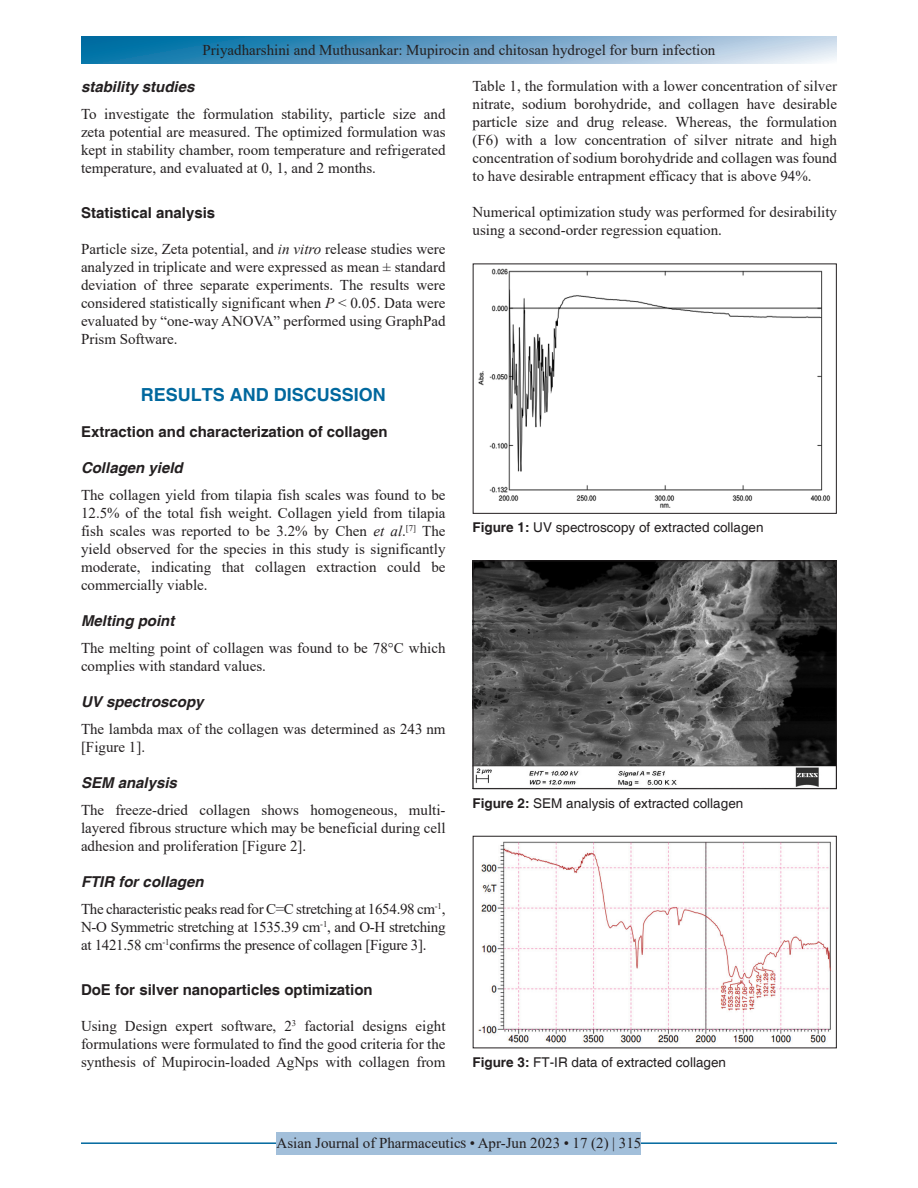
<style>
.page{position:relative;width:918px;height:1188px;background:#fff}
.page>*{position:absolute;margin:0;border:0;box-sizing:border-box;transform-origin:0 0}
.t1{font:700 18px "Helvetica";color:#00689e}
.TX{font:15px/18px "Times New Roman";color:#231f20;text-align:justify}
.H2_No_Above_Space{font:700 15px "Helvetica";color:#231f20}
.t2{font:italic 700 15px "Helvetica";color:#231f20}
.FGC{font:13.5px "Helvetica";color:#231f20}
.s1{font-style:italic}
.s2{font-weight:700}
</style>
<div class="page">
<img style="left:475px;top:563px;width:360px;height:224px">
<div style="left:473px;top:561px;width:364px;height:228px;border:1px solid #231f20"></div>
<img style="left:478px;top:841px;width:353px;height:202px">
<div style="left:473px;top:836px;width:364px;height:212px;border:1px solid #231f20"></div>
<svg style="left:81px;top:37px;width:756px;height:27px;background:#6ba4c8"></svg>
<hr style="left:81px;top:1142px;width:756px;height:2px;background:#00689e">
<div style="left:277px;top:1132px;width:364px;height:22px;background:#a2bfda"></div>
<img style="left:478px;top:268px;width:353px;height:240px">
<div style="left:473px;top:264px;width:364px;height:250px;border:1px solid #231f20"></div>
<p class="TX" style="left:203px;top:41px;width:514px">Priyadharshini and Muthusankar: Mupirocin and chitosan hydrogel for burn infection</p>
<h3 class="t2" style="left:81px;top:77px;width:115px">stability studies</h3>
<p class="TX" style="left:81px;top:104px;width:366px">To investigate the formulation stability, particle size and zeta potential are measured. The optimized formulation was kept in stability chamber, room temperature and refrigerated temperature, and evaluated at 0, 1, and 2 months.</p>
<h2 class="H2_No_Above_Space" style="left:81px;top:203px;width:136px">Statistical analysis</h2>
<p class="TX" style="left:81px;top:239px;width:366px">Particle size, Zeta potential, and <span class="s1">in vitro</span> release studies were analyzed in triplicate and were expressed as mean ± standard deviation of three separate experiments. The results were considered statistically significant when <span class="s1">P</span> &lt; 0.05. Data were evaluated by “one-way ANOVA” performed using GraphPad Prism Software.</p>
<h1 class="t1" style="left:141px;top:384px;width:247px">RESULTS AND DISCUSSION</h1>
<p class="H2_No_Above_Space" style="left:81px;top:422px;width:308px">Extraction and characterization of collagen</p>
<h3 class="t2" style="left:81px;top:458px;width:103px">Collagen yield</h3>
<p class="TX" style="left:81px;top:485px;width:366px">The collagen yield from tilapia fish scales was found to be 12.5% of the total fish weight. Collagen yield from tilapia fish scales was reported to be 3.2% by Chen <span class="s1">et al</span>.<sup>[7]</sup> The yield observed for the species in this study is significantly moderate, indicating that collagen extraction could be commercially viable.</p>
<h3 class="t2" style="left:81px;top:611px;width:95px">Melting point</h3>
<p class="TX" style="left:81px;top:638px;width:366px">The melting point of collagen was found to be 78°C which complies with standard values.</p>
<h3 class="t2" style="left:81px;top:692px;width:124px">UV spectroscopy</h3>
<p class="TX" style="left:81px;top:719px;width:366px">The lambda max of the collagen was determined as 243 nm [Figure 1].</p>
<h3 class="t2" style="left:81px;top:773px;width:97px">SEM analysis</h3>
<p class="TX" style="left:81px;top:800px;width:366px">The freeze-dried collagen shows homogeneous, multi&shy;layered fibrous structure which may be beneficial during cell adhesion and proliferation [Figure 2].</p>
<h3 class="t2" style="left:81px;top:872px;width:124px">FTIR for collagen</h3>
<p class="TX" style="left:81px;top:899px;width:366px">The characteristic peaks read for C=C stretching at 1654.98 cm<sup>-1</sup>, N-O Symmetric stretching at 1535.39 cm<sup>-1</sup>, and O-H stretching at 1421.58 cm<sup>-1</sup>confirms the presence of collagen [Figure 3].</p>
<h2 class="H2_No_Above_Space" style="left:81px;top:980px;width:293px">DoE for silver nanoparticles optimization</h2>
<p class="TX" style="left:81px;top:1016px;width:366px">Using Design expert software, 2<sup>3</sup> factorial designs eight formulations were formulated to find the good criteria for the synthesis of Mupirocin-loaded AgNps with collagen from</p>
<p class="TX" style="left:472px;top:77px;width:366px">Table 1, the formulation with a lower concentration of silver nitrate, sodium borohydride, and collagen have desirable particle size and drug release. Whereas, the formulation (F6) with a low concentration of silver nitrate and high concentration of sodium borohydride and collagen was found to have desirable entrapment efficacy that is above 94%.</p>
<p class="TX" style="left:472px;top:203px;width:366px">Numerical optimization study was performed for desirability using a second-order regression equation.</p>
<p class="FGC" style="left:472px;top:520px;width:293px"><span class="s2">Figure 1:</span> UV spectroscopy of extracted collagen</p>
<p class="FGC" style="left:472px;top:795px;width:272px"><span class="s2">Figure 2:</span> SEM analysis of extracted collagen</p>
<p class="FGC" style="left:472px;top:1054px;width:255px"><span class="s2">Figure 3:</span> FT-IR data of extracted collagen</p>
<p class="TX" style="left:277px;top:1134px;width:366px">Asian Journal of Pharmaceutics • Apr-Jun 2023 • 17 (2) | 315</p>
</div>
